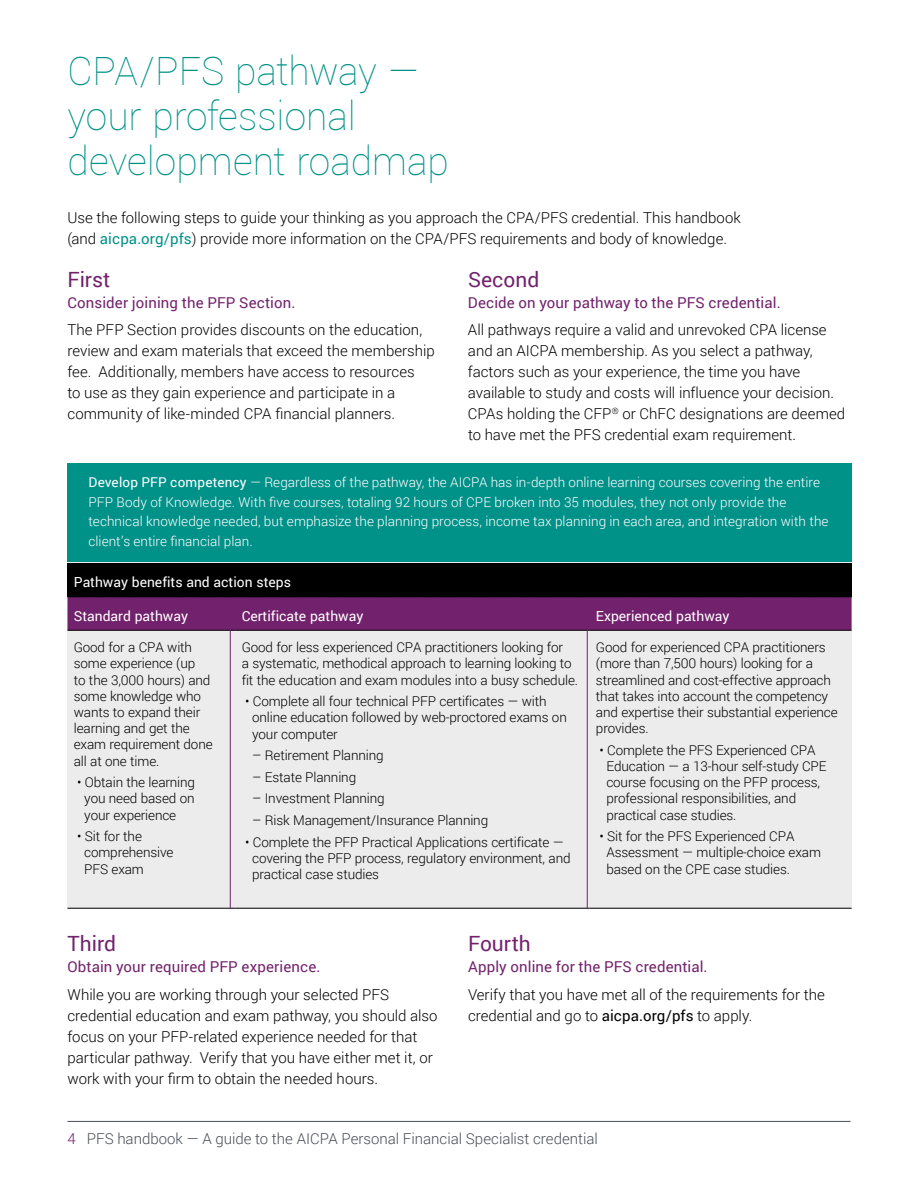
<style>
.page{position:relative;width:918px;height:1188px;background:#fff}
.page>*{position:absolute;margin:0;border:0;box-sizing:border-box;transform-origin:0 0}
.t1{font:100 39px/45px "Roboto";color:#009189}
.t2{font:21px "Roboto";color:#72226d}
.t3{font:300 15px/21px "Roboto";color:#000}
.t4{font:15px "Roboto";letter-spacing:.005em;color:#72226d}
.t5{font:300 15px "Roboto";color:#474c55}
.t6{font:13.8px "Roboto";color:#fff}
.t7{font:300 13.5px/16.2px "Roboto";letter-spacing:-.01em;color:#000}
.t8{font:300 13.5px/19.5px "Roboto";letter-spacing:.005em;color:#fff}
.s1{font-weight:400;color:#009189}
.s2{font-weight:400}
.s3{color:#72226d}
</style>
<div class="page">
<hr style="left:68px;top:1121px;width:782px;height:1px;background:#474c55">
<div style="left:68px;top:513px;width:784px;height:395px;background:#ececec"></div>
<div style="left:68px;top:463px;width:784px;height:99px;background:#009189"></div>
<div style="left:68px;top:563px;width:784px;height:33px;background:#000"></div>
<svg style="left:68px;top:596px;width:784px;height:34px;background:#6c2068"></svg>
<hr style="left:68px;top:630px;width:167px;height:1px;background:#000">
<hr style="left:235px;top:630px;width:355px;height:1px;background:#000">
<hr style="left:590px;top:630px;width:262px;height:1px;background:#000">
<hr style="left:68px;top:908px;width:167px;height:1px;background:#000">
<hr style="left:235px;top:908px;width:355px;height:1px;background:#000">
<hr style="left:590px;top:908px;width:262px;height:1px;background:#000">
<hr style="left:230px;top:606px;width:1px;height:302px;background:#72226d">
<hr style="left:587px;top:606px;width:1px;height:302px;background:#72226d">
<h1 class="t1" style="left:68px;top:47px;width:383px">CPA/PFS pathway — your professional development roadmap</h1>
<p class="t3" style="left:68px;top:207px;width:675px">Use the following steps to guide your thinking as you approach the CPA/PFS credential. This handbook (and <span class="s1">aicpa.org/pfs</span>) provide more information on the CPA/PFS requirements and body of knowledge.</p>
<h2 class="t2" style="left:68px;top:264px;width:44px">First</h2>
<p class="t4" style="left:67px;top:292px;width:230px">Consider joining the PFP Section.</p>
<p class="t3" style="left:67px;top:319px;width:369px">The PFP Section provides discounts on the education, review and exam materials that exceed the membership fee. Additionally, members have access to resources<br>to use as they gain experience and participate in a community of like-minded CPA financial planners.</p>
<h2 class="t2" style="left:468px;top:264px;width:73px">Second</h2>
<p class="t4" style="left:468px;top:292px;width:314px">Decide on your pathway to the PFS credential.</p>
<p class="t3" style="left:468px;top:319px;width:379px">All pathways require a valid and unrevoked CPA license and an AICPA membership. As you select a pathway, factors such as your experience, the time you have available to study and costs will influence your decision.<br>CPAs holding the CFP<sup>®</sup> or ChFC designations are deemed to have met the PFS credential exam requirement.</p>
<p class="t8" style="left:89px;top:472px;width:742px"><span class="s2">Develop PFP competency</span> — Regardless of the pathway, the AICPA has in-depth online learning courses covering the entire PFP Body of Knowledge. With five courses, totaling 92 hours of CPE broken into 35 modules, they not only provide the technical knowledge needed, but emphasize the planning process, income tax planning in each area, and integration with the client’s entire financial plan.</p>
<p class="t6" style="left:74px;top:572px;width:219px">Pathway benefits and action steps</p>
<p class="t6" style="left:74px;top:606px;width:116px">Standard pathway</p>
<p class="t6" style="left:242px;top:606px;width:123px">Certificate pathway</p>
<p class="t6" style="left:596px;top:606px;width:135px">Experienced pathway</p>
<p class="t7" style="left:74px;top:639px;width:140px">Good for a CPA with some experience (up<br>to the 3,000 hours) and some knowledge who wants to expand their learning and get the exam requirement done all at one time.</p>
<p class="t7" style="left:84px;top:774px;width:112px;text-align:justify;text-indent:-7px">• Obtain the learning you need based on your experience</p>
<p class="t7" style="left:84px;top:828px;width:91px;text-indent:-7px">• Sit for the comprehensive<br>PFS exam</p>
<p class="t7" style="left:242px;top:639px;width:338px">Good for less experienced CPA practitioners looking for<br>a systematic, methodical approach to learning looking to fit the education and exam modules into a busy schedule.</p>
<p class="t7" style="left:252px;top:693px;width:316px;text-indent:-7px">• Complete all four technical PFP certificates — with online education followed by web-proctored exams on your computer</p>
<p class="t7" style="left:252px;top:747px;width:133px">– Retirement Planning</p>
<p class="t7" style="left:252px;top:768px;width:106px">– Estate Planning</p>
<p class="t7" style="left:252px;top:790px;width:134px">– Investment Planning</p>
<p class="t7" style="left:252px;top:812px;width:238px">– Risk Management/Insurance Planning</p>
<p class="t7" style="left:252px;top:833px;width:320px;text-indent:-7px">• Complete the PFP Practical Applications certificate — covering the PFP process, regulatory environment, and practical case studies</p>
<p class="t7" style="left:596px;top:639px;width:243px">Good for experienced CPA practitioners (more than 7,500 hours) looking for a streamlined and cost-effective approach that takes into account the competency and expertise their substantial experience provides.</p>
<p class="t7" style="left:606px;top:741px;width:222px;text-indent:-7px">• Complete the PFS Experienced CPA Education — a 13-hour self-study CPE course focusing on the PFP process, professional responsibilities, and practical case studies.</p>
<p class="t7" style="left:606px;top:828px;width:216px;text-indent:-7px">• Sit for the PFS Experienced CPA<br>Assessment — multiple-choice exam based on the CPE case studies.</p>
<h2 class="t2" style="left:68px;top:929px;width:50px">Third</h2>
<p class="t4" style="left:68px;top:956px;width:254px">Obtain your required PFP experience.</p>
<p class="t3" style="left:68px;top:983px;width:372px">While you are working through your selected PFS credential education and exam pathway, you should also focus on your PFP-related experience needed for that particular pathway. Verify that you have either met it, or work with your firm to obtain the needed hours.</p>
<h2 class="t2" style="left:468px;top:929px;width:64px">Fourth</h2>
<p class="t4" style="left:468px;top:956px;width:241px">Apply online for the PFS credential.</p>
<p class="t3" style="left:468px;top:983px;width:358px">Verify that you have met all of the requirements for the credential and go to <span class="s2">aicpa.org/pfs</span> to apply.</p>
<p class="t5" style="left:68px;top:1128px;width:532px"><span class="s3">4</span> PFS handbook — A guide to the AICPA Personal Financial Specialist credential</p>
</div>
